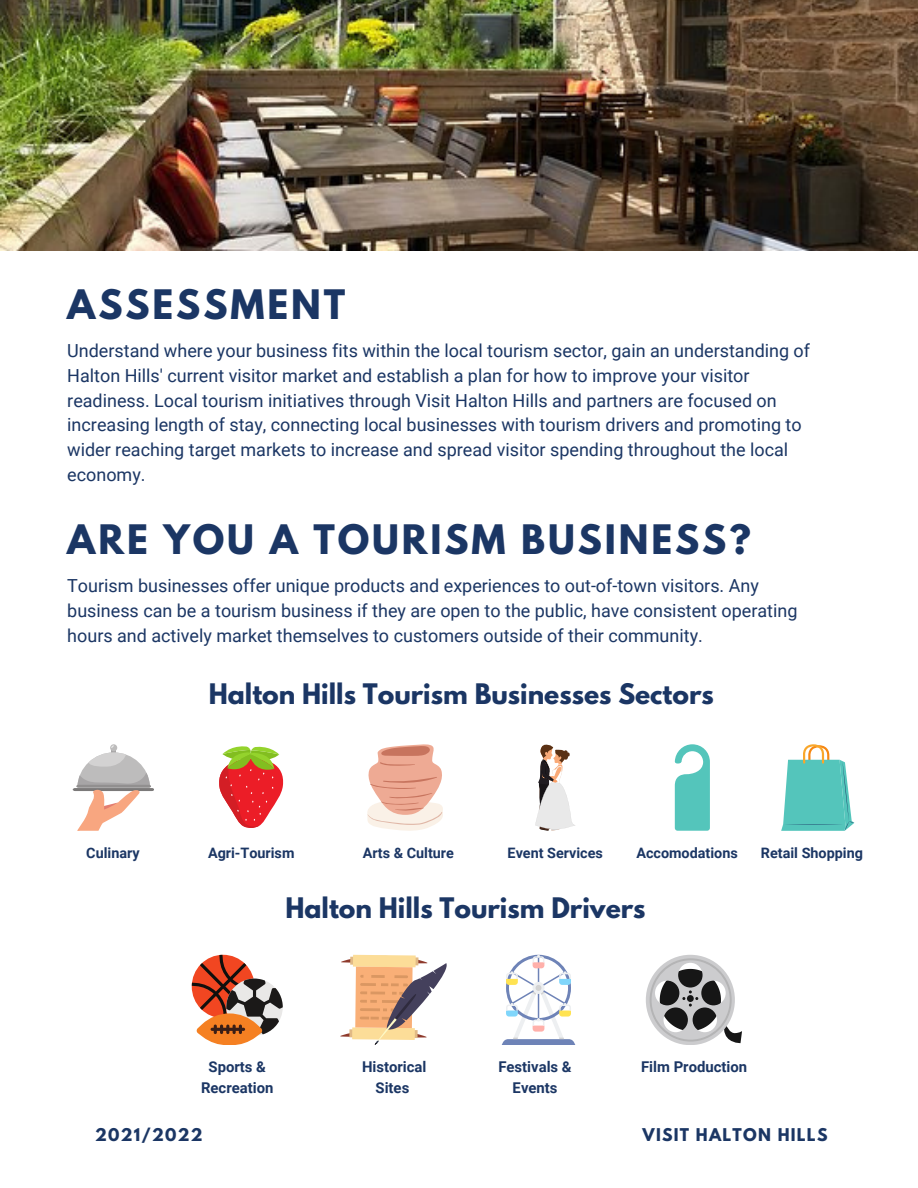
<style>
.page{position:relative;width:918px;height:1188px;background:#fff}
.page>*{position:absolute;margin:0;border:0;box-sizing:border-box;transform-origin:0 0}
.t1{font:700 36px "League Spartan";letter-spacing:.08em;color:#1b3664}
.t2{font:700 25.05px "League Spartan";color:#1b3664}
.t3{font:18px/24.8px "Roboto";color:#1b3664}
.t4{font:700 15.6px "League Spartan";letter-spacing:.08em;color:#1b3664}
.t5{font:700 14.85px/20.5px "Roboto";color:#1b3664;text-align:center}
.t6{font:700 14.4px "Roboto";color:#1b3664}
</style>
<div class="page">
<img style="left:0;top:0;width:918px;height:251px">
<div style="left:110px;top:744px;width:7px;height:7px;background:#d6d5d5;border-radius:50%"></div>
<svg style="left:73px;top:745px;width:81px;height:86px"></svg>
<svg style="left:219px;top:746px;width:65px;height:82px"></svg>
<svg style="left:367px;top:744px;width:76px;height:87px"></svg>
<svg style="left:535px;top:744px;width:40px;height:87px"></svg>
<svg style="left:674px;top:744px;width:36px;height:87px"></svg>
<svg style="left:781px;top:744px;width:73px;height:87px"></svg>
<svg style="left:192px;top:955px;width:91px;height:90px"></svg>
<svg style="left:340px;top:955px;width:107px;height:90px"></svg>
<svg style="left:502px;top:955px;width:73px;height:90px"></svg>
<svg style="left:646px;top:955px;width:96px;height:90px"></svg>
<h1 class="t1" style="left:67px;top:287px;width:279px">ASSESSMENT</h1>
<p class="t3" style="left:67px;top:339px;width:744px">Understand where your business fits within the local tourism sector, gain an understanding of Halton Hills' current visitor market and establish a plan for how to improve your visitor readiness. Local tourism initiatives through Visit Halton Hills and partners are focused on increasing length of stay, connecting local businesses with tourism drivers and promoting to wider reaching target markets to increase and spread visitor spending throughout the local economy.</p>
<h1 class="t1" style="left:67px;top:522px;width:685px">ARE YOU A TOURISM BUSINESS?</h1>
<p class="t3" style="left:67px;top:574px;width:732px">Tourism businesses offer unique products and experiences to out-of-town visitors. Any business can be a tourism business if they are open to the public, have consistent operating hours and actively market themselves to customers outside of their community.</p>
<h2 class="t2" style="left:209px;top:681px;width:507px">Halton Hills Tourism Businesses Sectors</h2>
<p class="t6" style="left:86px;top:845px;width:55px">Culinary</p>
<p class="t6" style="left:208px;top:845px;width:88px">Agri-Tourism</p>
<p class="t6" style="left:363px;top:845px;width:92px">Arts &amp; Culture</p>
<p class="t6" style="left:508px;top:845px;width:97px">Event Services</p>
<p class="t6" style="left:636px;top:845px;width:103px">Accomodations</p>
<p class="t6" style="left:761px;top:845px;width:104px">Retail Shopping</p>
<h2 class="t2" style="left:285px;top:895px;width:362px">Halton Hills Tourism Drivers</h2>
<p class="t5" style="left:201px;top:1057px;width:74px">Sports &amp;<br>Recreation</p>
<p class="t5" style="left:362px;top:1057px;width:66px">Historical<br>Sites</p>
<p class="t5" style="left:498px;top:1057px;width:75px">Festivals &amp;<br>Events</p>
<p class="t5" style="left:641px;top:1057px;width:108px">Film Production</p>
<p class="t4" style="left:95px;top:1127px;width:109px">2021/2022</p>
<p class="t4" style="left:643px;top:1127px;width:186px">VISIT HALTON HILLS</p>
</div>
